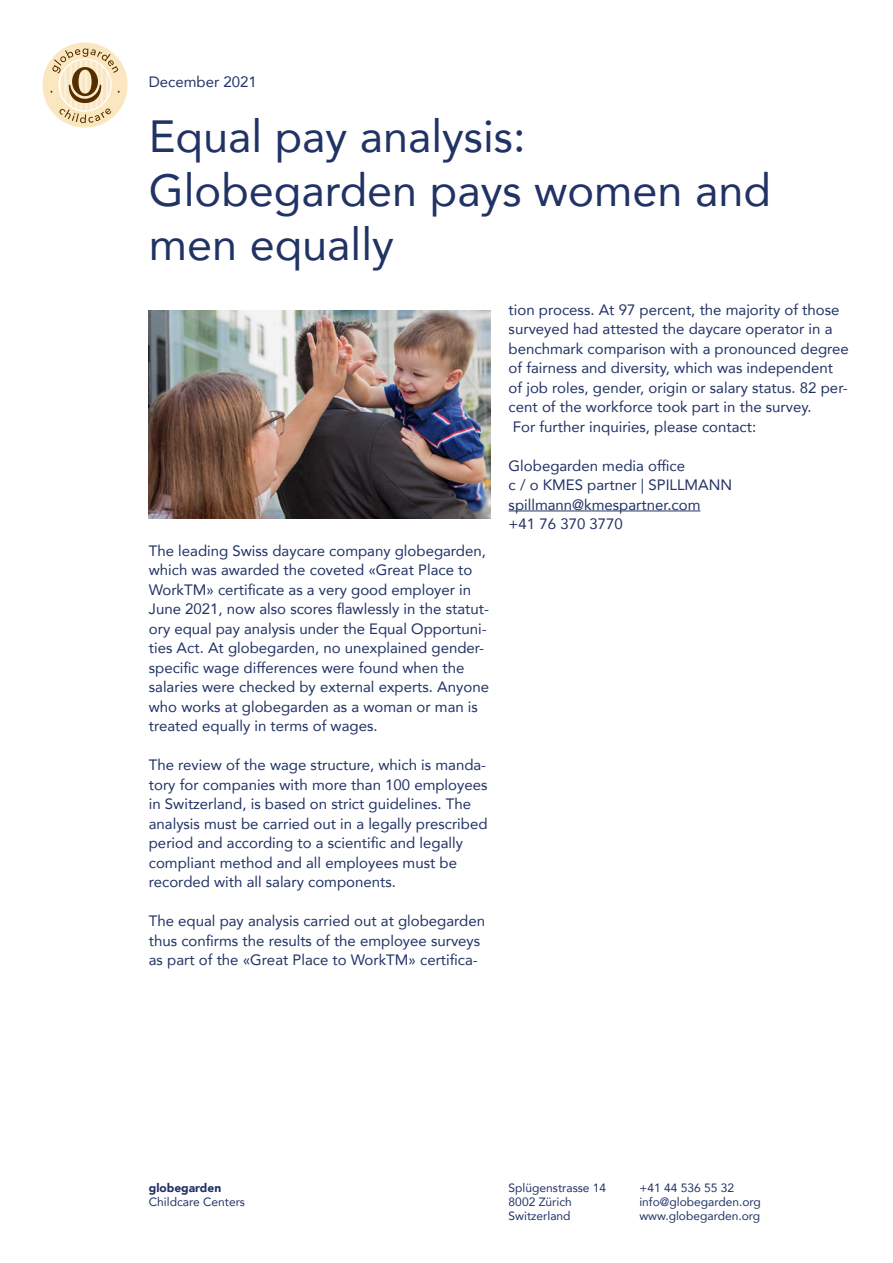
<style>
.page{position:relative;width:893px;height:1263px;background:#fff}
.page>*{position:absolute;margin:0;border:0;box-sizing:border-box;transform-origin:0 0}
.t1{font:45px/54px "Avenir";color:#213265}
.Body_normal{font:15px/19.5px "Avenir";color:#213265}
.t2{font:12px/14.4px "Avenir";color:#213265}
.t3{font:900 12px "Avenir";color:#213265}
</style>
<div class="page">
<div style="left:43px;top:43px;width:85px;height:85px;background:#fae6bf;border-radius:50%"></div>
<svg style="left:50px;top:48px;width:70px;height:75px"></svg>
<hr style="left:509px;top:511px;width:191px;height:1px;background:#213265">
<img style="left:149px;top:310px;width:342px;height:208px">
<p class="Body_normal" style="left:149px;top:71px;width:110px">December 2021</p>
<p class="t1" style="left:149px;top:108px;width:624px">Equal pay analysis:<br>Globegarden pays women and men equally</p>
<p class="Body_normal" style="left:149px;top:540px;width:342px">The leading Swiss daycare company globegarden, which was awarded the coveted «Great Place to WorkTM» certificate as a very good employer in June 2021, now also scores flawlessly in the statut&shy;ory equal pay analysis under the Equal Opportuni&shy;ties Act. At globegarden, no unexplained gender&shy;specific wage differences were found when the salaries were checked by external experts. Anyone who works at globegarden as a woman or man is treated equally in terms of wages.</p>
<p class="Body_normal" style="left:149px;top:755px;width:340px">The review of the wage structure, which is manda&shy;tory for companies with more than 100 employees in Switzerland, is based on strict guidelines. The analysis must be carried out in a legally prescribed period and according to a scientific and legally compliant method and all employees must be recorded with all salary components.</p>
<p class="Body_normal" style="left:149px;top:911px;width:338px">The equal pay analysis carried out at globegarden thus confirms the results of the employee surveys as part of the «Great Place to WorkTM» certifica-</p>
<p class="Body_normal" style="left:509px;top:299px;width:342px">tion process. At 97 percent, the majority of those surveyed had attested the daycare operator in a benchmark comparison with a pronounced degree of fairness and diversity, which was independent of job roles, gender, origin or salary status. 82 per&shy;cent of the workforce took part in the survey.</p>
<p class="Body_normal" style="left:513px;top:416px;width:245px">For further inquiries, please contact:</p>
<p class="Body_normal" style="left:509px;top:455px;width:178px">Globegarden media office</p>
<p class="Body_normal" style="left:509px;top:475px;width:225px">c / o KMES partner | SPILLMANN</p>
<p class="Body_normal" style="left:509px;top:494px;width:193px">spillmann@kmespartner.com</p>
<p class="Body_normal" style="left:509px;top:514px;width:116px">+41 76 370 3770</p>
<p class="t3" style="left:149px;top:1177px;width:74px">globegarden</p>
<p class="t2" style="left:149px;top:1194px;width:98px">Childcare Centers</p>
<p class="t2" style="left:509px;top:1180px;width:99px">Splügenstrasse 14<br>8002 Zürich<br>Switzerland</p>
<p class="t2" style="left:639px;top:1180px;width:123px">+41 44 536 55 32 info@globegarden.org www.globegarden.org</p>
</div>
